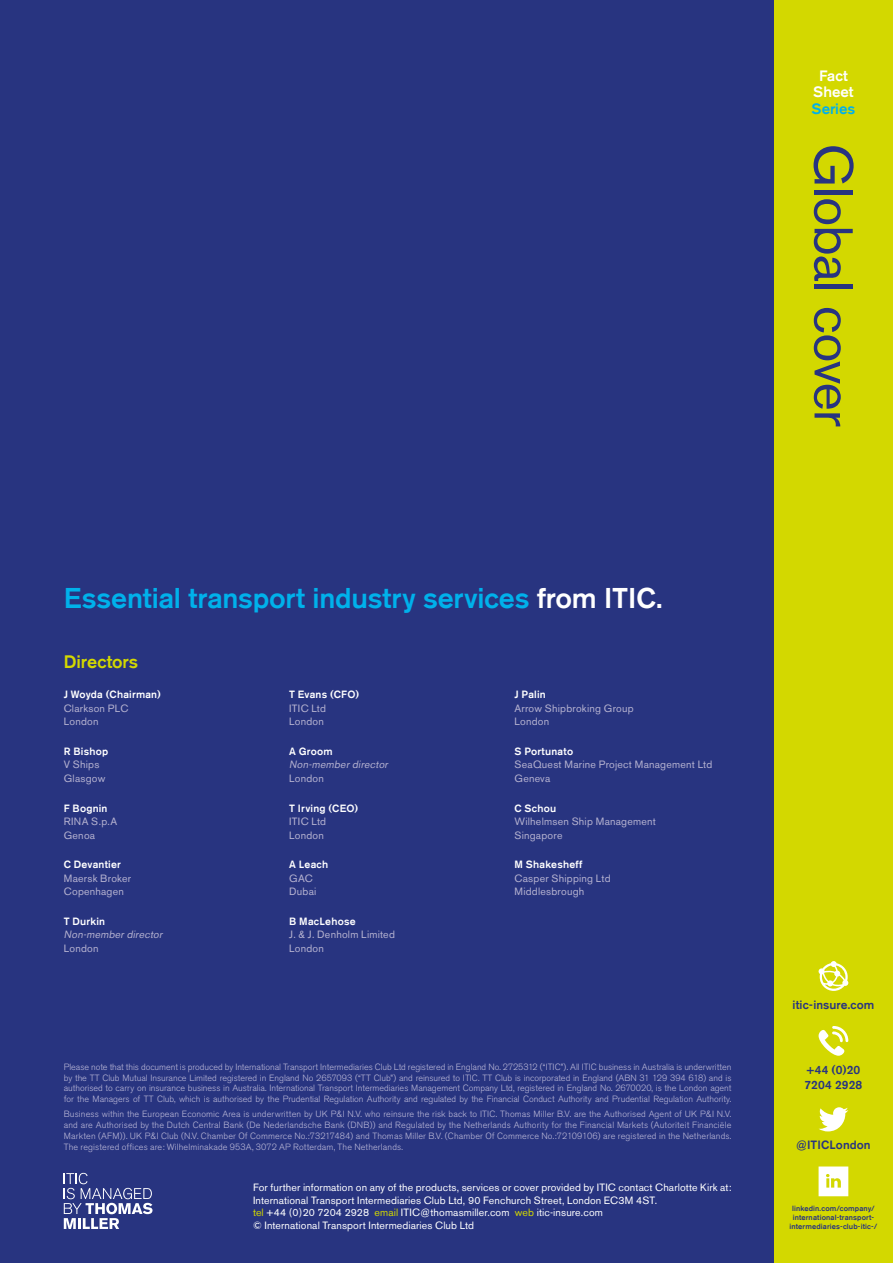
<style>
.page{position:relative;width:893px;height:1263px;background:#fff}
.page>*{position:absolute;margin:0;border:0;box-sizing:border-box;transform-origin:0 0}
.t1{font:54px "Akzidenz Grotesk BE";letter-spacing:-.015em;color:#283480}
.t2{font:500 28.5px "Akzidenz Grotesk BE";letter-spacing:-.01em;color:#00b1eb}
.t3{font:500 18px "Akzidenz Grotesk BE";color:#d3d800}
.t4{font:500 15px/16.5px "Akzidenz Grotesk BE";color:#fff;text-align:center}
.t5{font:500 15px "Akzidenz Grotesk BE";color:#00b1eb}
.t6{font:500 12px/15px "Akzidenz Grotesk BE";letter-spacing:.005em;color:#283480}
.t7{font:10.5px/12.6px "Akzidenz Grotesk BE";letter-spacing:.01em;color:#fff}
.t8{font:10.5px/13.5px "Akzidenz Grotesk BE";letter-spacing:.02em;color:#b5b2d0}
.t9{font:500 10.5px "Akzidenz Grotesk BE";letter-spacing:.02em;color:#fff}
.t10{font:italic 10.5px "Akzidenz Grotesk BE";color:#b5b2d0}
.t11{font:300 9px/10.8px "Akzidenz Grotesk BE";letter-spacing:.005em;color:#bcb9d8;text-align:justify}
.t12{font:500 7.5px/9px "Akzidenz Grotesk BE";letter-spacing:.015em;color:#283480;text-align:center}
.s1{color:#fff}
.s2{color:#d3d800}
</style>
<div class="page">
<div style="left:774px;top:0;width:119px;height:1263px;background:#d3d800"></div>
<div style="left:0;top:0;width:774px;height:1263px;background:#283480"></div>
<svg style="left:819px;top:1107px;width:29px;height:24px"></svg>
<svg style="left:818px;top:1026px;width:30px;height:30px"></svg>
<svg style="left:819px;top:961px;width:29px;height:30px"></svg>
<svg style="left:819px;top:1166px;width:29px;height:30px"></svg>
<svg style="left:64px;top:1173px;width:89px;height:56px"></svg>
<h3 class="t4" style="left:813px;top:67px;width:42px">Fact<br>Sheet</h3>
<h3 class="t5" style="left:812px;top:100px;width:45px">Series</h3>
<h1 class="t1" style="left:865px;top:144px;width:285px;rotate:90deg">Global cover</h1>
<h2 class="t2" style="left:64px;top:581px;width:600px">Essential transport industry services <span class="s1">from ITIC.</span></h2>
<h3 class="t3" style="left:64px;top:651px;width:76px">Directors</h3>
<p class="t9" style="left:64px;top:688px;width:99px">J Woyda (Chairman)</p>
<p class="t8" style="left:64px;top:701px;width:66px">Clarkson PLC<br>London</p>
<p class="t9" style="left:289px;top:688px;width:72px">T Evans (CFO)</p>
<p class="t8" style="left:289px;top:701px;width:38px">ITIC Ltd<br>London</p>
<p class="t9" style="left:514px;top:688px;width:33px">J Palin</p>
<p class="t8" style="left:514px;top:701px;width:121px">Arrow Shipbroking Group<br>London</p>
<p class="t9" style="left:64px;top:745px;width:46px">R Bishop</p>
<p class="t8" style="left:64px;top:758px;width:43px">V Ships<br>Glasgow</p>
<p class="t9" style="left:64px;top:801px;width:45px">F Bognin</p>
<p class="t8" style="left:64px;top:815px;width:55px">RINA S.p.A<br>Genoa</p>
<p class="t9" style="left:289px;top:745px;width:45px">A Groom</p>
<p class="t10" style="left:289px;top:758px;width:102px">Non-member director</p>
<p class="t8" style="left:289px;top:771px;width:36px">London</p>
<p class="t9" style="left:289px;top:801px;width:71px">T Irving (CEO)</p>
<p class="t8" style="left:289px;top:815px;width:38px">ITIC Ltd<br>London</p>
<p class="t9" style="left:514px;top:745px;width:60px">S Portunato</p>
<p class="t8" style="left:514px;top:758px;width:199px">SeaQuest Marine Project Management Ltd<br>Geneva</p>
<p class="t9" style="left:514px;top:801px;width:43px">C Schou</p>
<p class="t8" style="left:514px;top:815px;width:143px">Wilhelmsen Ship Management<br>Singapore</p>
<p class="t9" style="left:64px;top:858px;width:59px">C Devantier</p>
<p class="t8" style="left:64px;top:871px;width:69px">Maersk Broker<br>Copenhagen</p>
<p class="t9" style="left:289px;top:858px;width:41px">A Leach</p>
<p class="t8" style="left:289px;top:871px;width:29px">GAC<br>Dubai</p>
<p class="t9" style="left:514px;top:858px;width:70px">M Shakesheff</p>
<p class="t8" style="left:514px;top:871px;width:98px">Casper Shipping Ltd<br>Middlesbrough</p>
<p class="t9" style="left:64px;top:915px;width:43px">T Durkin</p>
<p class="t10" style="left:64px;top:928px;width:102px">Non-member director</p>
<p class="t8" style="left:64px;top:941px;width:36px">London</p>
<p class="t9" style="left:289px;top:915px;width:68px">B MacLehose</p>
<p class="t8" style="left:289px;top:928px;width:107px">J. &amp; J. Denholm Limited<br>London</p>
<p class="t11" style="left:64px;top:1061px;width:669px">Please note that this document is produced by International Transport Intermediaries Club Ltd registered in England No. 2725312 (“ITIC”). All ITIC business in Australia is underwritten by the TT Club Mutual Insurance Limited registered in England No 2657093 (“TT Club”) and reinsured to ITIC. TT Club is incorporated in England (ABN 31 129 394 618) and is authorised to carry on insurance business in Australia. International Transport Intermediaries Management Company Ltd, registered in England No. 2670020, is the London agent for the Managers of TT Club, which is authorised by the Prudential Regulation Authority and regulated by the Financial Conduct Authority and Prudential Regulation Authority.</p>
<p class="t11" style="left:64px;top:1109px;width:669px">Business within the European Economic Area is underwritten by UK P&amp;I N.V. who reinsure the risk back to ITIC. Thomas Miller B.V. are the Authorised Agent of UK P&amp;I N.V. and are Authorised by the Dutch Central Bank (De Nederlandsche Bank (DNB)) and Regulated by the Netherlands Authority for the Financial Markets (Autoriteit Financiële Markten (AFM)). UK P&amp;I Club (N.V. Chamber Of Commerce No.:73217484) and Thomas Miller B.V. (Chamber Of Commerce No.:72109106) are registered in the Netherlands.<br>The registered offices are: Wilhelminakade 953A, 3072 AP Rotterdam, The Netherlands.</p>
<p class="t7" style="left:253px;top:1181px;width:480px">For further information on any of the products, services or cover provided by ITIC contact Charlotte Kirk at:<br>International Transport Intermediaries Club Ltd, 90 Fenchurch Street, London EC3M 4ST.<br><span class="s2">tel</span> +44 (0)20 7204 2928 <span class="s2">email</span> ITIC@thomasmiller.com <span class="s2">web</span> itic-insure.com<br>© International Transport Intermediaries Club Ltd</p>
<h3 class="t6" style="left:793px;top:997px;width:83px">itic-insure.com</h3>
<h3 class="t6" style="left:805px;top:1062px;width:59px">+44 (0)20<br>7204 2928</h3>
<h3 class="t6" style="left:796px;top:1137px;width:76px">@ITICLondon</h3>
<p class="t12" style="left:789px;top:1203px;width:89px">linkedin.com/company/ international-transport&shy;intermediaries-club-itic-/</p>
</div>
